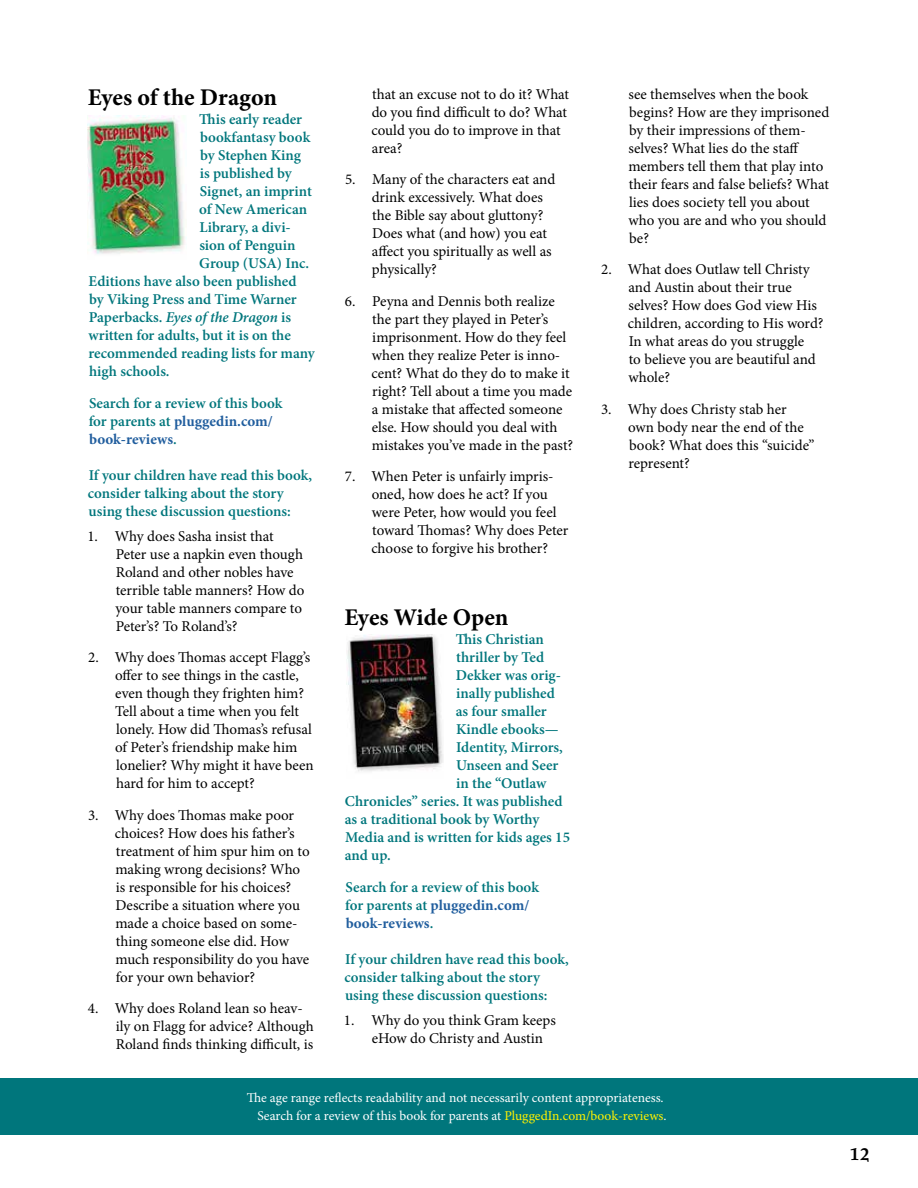
<style>
.page{position:relative;width:918px;height:1188px;background:#fff}
.page>*{position:absolute;margin:0;border:0;box-sizing:border-box;transform-origin:0 0}
.t1{font:700 24px "Minion Pro";color:#000}
.t2{font:700 20.25px "Atma Serif OT";color:#000}
.t3{font:15px/18px "Minion Pro";letter-spacing:-.005em;color:#000}
.t4{font:600 15px/18px "Minion Pro";color:#00767c}
.t5{font:italic 600 15px "Minion Pro";letter-spacing:-.005em;color:#00767c}
.t6{font:13.5px/18.3px "Minion Pro";letter-spacing:-.005em;color:#fff;text-align:right}
.s1{font-style:normal}
.s2{font-weight:700;color:#215e9e}
.s3{color:#fff200}
</style>
<div class="page">
<div style="left:0;top:1078px;width:918px;height:56px;background:#00767c"></div>
<img style="left:88px;top:115px;width:97px;height:139px">
<img style="left:346px;top:635px;width:97px;height:137px">
<h1 class="t1" style="left:88px;top:81px;width:191px">Eyes of the Dragon</h1>
<p class="t4" style="left:199px;top:110px;width:104px">This early reader</p>
<p class="t4" style="left:200px;top:128px;width:112px">bookfantasy book</p>
<p class="t4" style="left:200px;top:146px;width:102px">by Stephen King</p>
<p class="t4" style="left:200px;top:164px;width:93px">is published by</p>
<p class="t4" style="left:200px;top:182px;width:113px">Signet, an imprint</p>
<p class="t4" style="left:199px;top:200px;width:110px">of New American</p>
<p class="t4" style="left:200px;top:218px;width:93px">Library, a divi-</p>
<p class="t4" style="left:199px;top:236px;width:98px">sion of Penguin</p>
<p class="t4" style="left:199px;top:254px;width:111px">Group (USA) Inc.</p>
<p class="t4" style="left:89px;top:272px;width:210px">Editions have also been published</p>
<p class="t4" style="left:89px;top:290px;width:209px">by Viking Press and Time Warner</p>
<p class="t5" style="left:89px;top:307px;width:204px"><span class="s1">Paperbacks.</span> Eyes of the Dragon <span class="s1">is</span></p>
<p class="t4" style="left:88px;top:326px;width:204px">written for adults, but it is on the</p>
<p class="t4" style="left:89px;top:344px;width:228px">recommended reading lists for many</p>
<p class="t4" style="left:89px;top:362px;width:82px">high schools.</p>
<p class="t4" style="left:89px;top:394px;width:195px">Search for a review of this book for parents at <span class="s2">pluggedin.com/ book-reviews</span>.</p>
<p class="t4" style="left:88px;top:466px;width:226px">If your children have read this book, consider talking about the story using these discussion questions:</p>
<p class="t3" style="left:115px;top:527px;width:191px;text-indent:-28px">1. Why does Sasha insist that<br>Peter use a napkin even though<br>Roland and other nobles have terrible table manners? How do your table manners compare to<br>Peter’s? To Roland’s?</p>
<p class="t3" style="left:115px;top:648px;width:200px;text-indent:-27px">2. Why does Thomas accept Flagg’s offer to see things in the castle, even though they frighten him?<br>Tell about a time when you felt lonely. How did Thomas’s refusal of Peter’s friendship make him lonelier? Why might it have been hard for him to accept?</p>
<p class="t3" style="left:115px;top:806px;width:196px;text-indent:-27px">3. Why does Thomas make poor choices? How does his father’s treatment of him spur him on to making wrong decisions? Who is responsible for his choices?<br>Describe a situation where you made a choice based on some&shy;thing someone else did. How much responsibility do you have for your own behavior?</p>
<p class="t3" style="left:116px;top:999px;width:200px;text-indent:-28px">4. Why does Roland lean so heav&shy;ily on Flagg for advice? Although<br>Roland finds thinking difficult, is</p>
<p class="t3" style="left:371px;top:85px;width:199px">that an excuse not to do it? What do you find difficult to do? What could you do to improve in that area?</p>
<p class="t3" style="left:372px;top:170px;width:185px;text-indent:-27px">5. Many of the characters eat and drink excessively. What does the Bible say about gluttony?<br>Does what (and how) you eat affect you spiritually as well as physically?</p>
<p class="t3" style="left:371px;top:292px;width:203px;text-indent:-26px">6. Peyna and Dennis both realize the part they played in Peter’s imprisonment. How do they feel when they realize Peter is inno&shy;cent? What do they do to make it right? Tell about a time you made a mistake that affected someone else. How should you deal with mistakes you’ve made in the past?</p>
<p class="t3" style="left:371px;top:467px;width:199px;text-indent:-27px">7. When Peter is unfairly impris&shy;oned, how does he act? If you were Peter, how would you feel toward Thomas? Why does Peter choose to forgive his brother?</p>
<h1 class="t1" style="left:344px;top:601px;width:166px">Eyes Wide Open</h1>
<p class="t4" style="left:456px;top:631px;width:90px">This Christian</p>
<p class="t4" style="left:456px;top:649px;width:89px">thriller by Ted</p>
<p class="t4" style="left:456px;top:667px;width:107px">Dekker was orig-</p>
<p class="t4" style="left:456px;top:685px;width:100px">inally published</p>
<p class="t4" style="left:456px;top:703px;width:93px">as four smaller</p>
<p class="t4" style="left:456px;top:721px;width:104px">Kindle ebooks—</p>
<p class="t4" style="left:456px;top:739px;width:108px">Identity, Mirrors,</p>
<p class="t4" style="left:456px;top:757px;width:104px">Unseen and Seer</p>
<p class="t4" style="left:456px;top:775px;width:92px">in the “Outlaw</p>
<p class="t4" style="left:345px;top:793px;width:219px">Chronicles” series. It was published</p>
<p class="t4" style="left:345px;top:811px;width:196px">as a traditional book by Worthy</p>
<p class="t4" style="left:345px;top:829px;width:226px">Media and is written for kids ages 15</p>
<p class="t4" style="left:345px;top:847px;width:47px">and up.</p>
<p class="t4" style="left:345px;top:878px;width:195px">Search for a review of this book for parents at <span class="s2">pluggedin.com/ book-reviews</span>.</p>
<p class="t4" style="left:345px;top:950px;width:226px">If your children have read this book, consider talking about the story using these discussion questions:</p>
<p class="t3" style="left:372px;top:1011px;width:186px;text-indent:-28px">1. Why do you think Gram keeps eHow do Christy and Austin</p>
<p class="t3" style="left:628px;top:85px;width:202px">see themselves when the book begins? How are they imprisoned by their impressions of them&shy;selves? What lies do the staff members tell them that play into their fears and false beliefs? What lies does society tell you about who you are and who you should be?</p>
<p class="t3" style="left:628px;top:260px;width:197px;text-indent:-27px">2. What does Outlaw tell Christy and Austin about their true selves? How does God view His children, according to His word?<br>In what areas do you struggle<br>to believe you are beautiful and whole?</p>
<p class="t3" style="left:628px;top:400px;width:188px;text-indent:-27px">3. Why does Christy stab her own body near the end of the book? What does this “suicide” represent?</p>
<p class="t6" style="left:247px;top:1088px;width:420px">The age range reflects readability and not necessarily content appropriateness.<br>Search for a review of this book for parents at <span class="s3">PluggedIn.com/book-reviews</span>.</p>
<h2 class="t2" style="left:850px;top:1142px;width:22px">12</h2>
</div>
